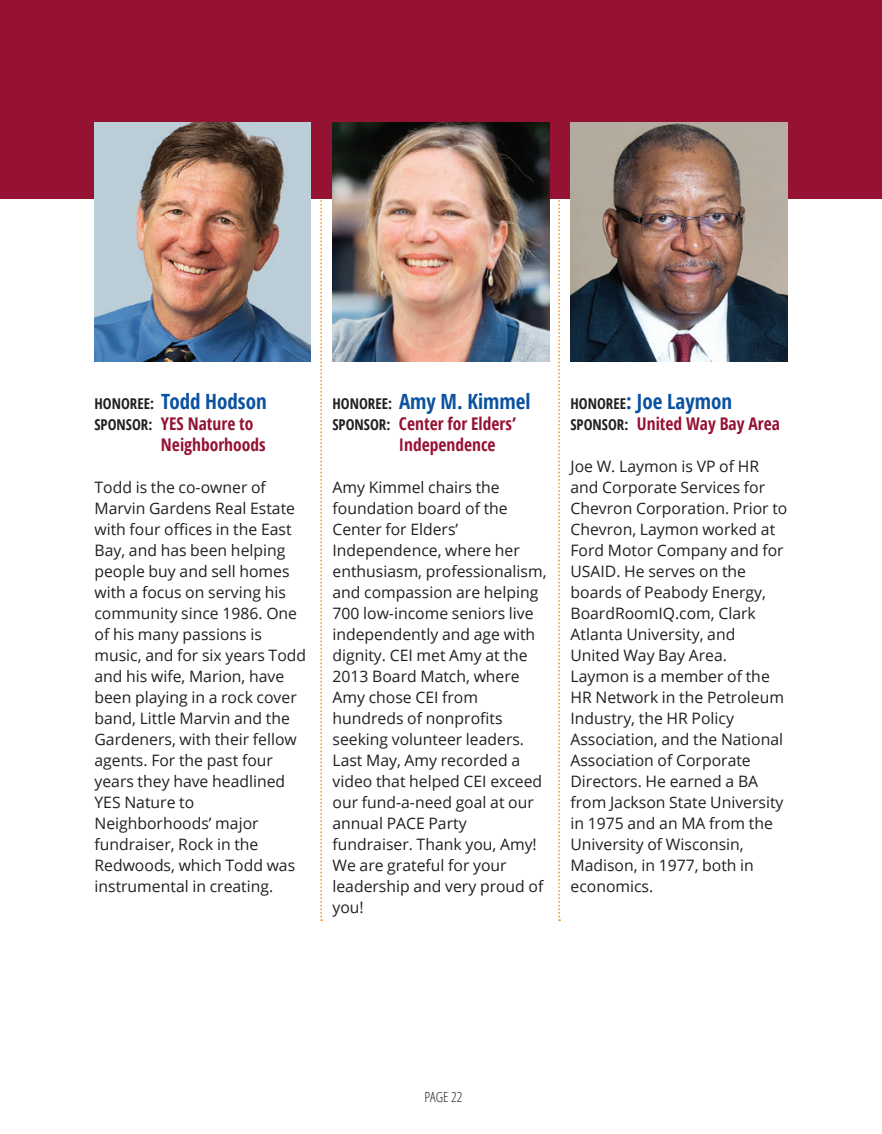
<style>
.page{position:relative;width:882px;height:1134px;background:#fff}
.page>*{position:absolute;margin:0;border:0;box-sizing:border-box;transform-origin:0 0}
.t1{font:700 condensed 21px "Open Sans";color:#0a52a0}
.t2{font:700 condensed 17.5px/21px "Open Sans";color:#951233}
.t3{font:15.75px/21px "Open Sans";color:#231f20}
.t4{font:300 condensed 14px "Open Sans";color:#231f20}
.s1{font-size:14.88px;color:#231f20}
</style>
<div class="page">
<svg style="left:320px;top:200px;width:2px;height:721px"></svg>
<svg style="left:558px;top:200px;width:2px;height:721px"></svg>
<div style="left:0;top:0;width:882px;height:199px;background:#951233"></div>
<img style="left:94px;top:122px;width:216px;height:239px">
<img style="left:332px;top:122px;width:218px;height:239px">
<img style="left:570px;top:122px;width:217px;height:239px">
<h1 class="t1" style="left:94px;top:387px;width:174px"><span class="s1">HONOREE:</span> Todd Hodson</h1>
<p class="t2" style="left:161px;top:413px;width:106px;text-indent:-66px"><span class="s1">SPONSOR:</span> YES Nature to<br>Neighborhoods</p>
<p class="t3" style="left:94px;top:477px;width:213px">Todd is the co-owner of<br>Marvin Gardens Real Estate with four offices in the East<br>Bay, and has been helping people buy and sell homes with a focus on serving his community since 1986. One of his many passions is music, and for six years Todd and his wife, Marion, have been playing in a rock cover band, Little Marvin and the<br>Gardeners, with their fellow agents. For the past four years they have headlined<br>YES Nature to<br>Neighborhoods’ major fundraiser, Rock in the<br>Redwoods, which Todd was instrumental in creating.</p>
<h1 class="t1" style="left:332px;top:387px;width:199px"><span class="s1">HONOREE:</span> Amy M. Kimmel</h1>
<p class="t2" style="left:399px;top:413px;width:118px;text-indent:-66px"><span class="s1">SPONSOR:</span> Center for Elders’<br>Independence</p>
<p class="t3" style="left:332px;top:476px;width:216px">Amy Kimmel chairs the foundation board of the<br>Center for Elders’<br>Independence, where her enthusiasm, professionalism, and compassion are helping<br>700 low-income seniors live independently and age with dignity. CEI met Amy at the<br>2013 Board Match, where<br>Amy chose CEI from hundreds of nonprofits seeking volunteer leaders.<br>Last May, Amy recorded a video that helped CEI exceed our fund-a-need goal at our annual PACE Party fundraiser. Thank you, Amy!<br>We are grateful for your leadership and very proud of you!</p>
<h1 class="t1" style="left:570px;top:387px;width:163px"><span class="s1">HONOREE</span>: Joe Laymon</h1>
<p class="t2" style="left:570px;top:413px;width:211px"><span class="s1">SPONSOR:</span> United Way Bay Area</p>
<p class="t3" style="left:570px;top:455px;width:218px">Joe W. Laymon is VP of HR and Corporate Services for<br>Chevron Corporation. Prior to<br>Chevron, Laymon worked at<br>Ford Motor Company and for<br>USAID. He serves on the boards of Peabody Energy,<br>BoardRoomIQ.com, Clark<br>Atlanta University, and<br>United Way Bay Area.<br>Laymon is a member of the<br>HR Network in the Petroleum<br>Industry, the HR Policy<br>Association, and the National<br>Association of Corporate<br>Directors. He earned a BA from Jackson State University in 1975 and an MA from the<br>University of Wisconsin,<br>Madison, in 1977, both in economics.</p>
<p class="t4" style="left:424px;top:1087px;width:39px">PAGE 22</p>
</div>
